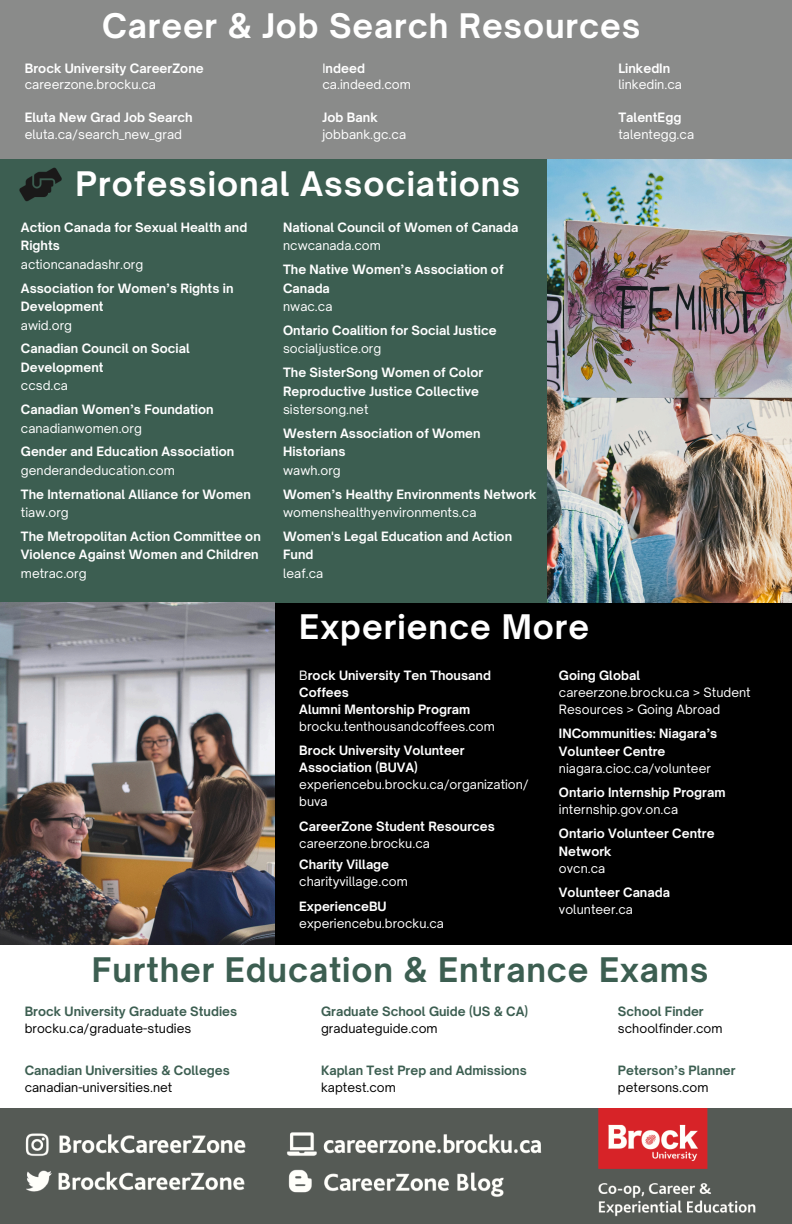
<style>
.page{position:relative;width:792px;height:1224px;background:#fff}
.page>*{position:absolute;margin:0;border:0;box-sizing:border-box;transform-origin:0 0}
.t1{font:700 32.4px "Open Sauce One";letter-spacing:.03em;color:#fff}
.t2{font:700 32.4px "Open Sauce One";letter-spacing:.025em;color:#3c5e51}
.t3{font:700 12.4px/18.4px "Open Sauce One";color:#fff}
.t4{font:12.4px/17px "Open Sauce One";color:#fff}
.t5{font:700 12.4px "Open Sauce One";color:#3c5e51}
.t6{font:12.4px "Open Sauce One";color:#000}
.s1{font-weight:400}
</style>
<div class="page">
<div style="left:0;top:157px;width:552px;height:452px;background:#3c5e51"></div>
<img style="left:548px;top:159px;width:244px;height:444px">
<div style="left:275px;top:603px;width:517px;height:366px;background:#000"></div>
<img style="left:0;top:603px;width:275px;height:342px">
<div style="left:0;top:946px;width:792px;height:150px;background:#fff"></div>
<img style="left:20px;top:167px;width:42px;height:35px">
<div style="left:0;top:0;width:792px;height:159px;background:#8a8b8a"></div>
<img style="left:0;top:1109px;width:792px;height:115px">
<p class="t1" style="left:102px;top:5px;width:540px">Career &amp; Job Search Resources</p>
<p class="t3" style="left:25px;top:59px;width:181px">Brock University CareerZone</p>
<p class="t4" style="left:25px;top:76px;width:133px">careerzone.brocku.ca</p>
<p class="t3" style="left:25px;top:108px;width:169px">Eluta New Grad Job Search</p>
<p class="t4" style="left:25px;top:126px;width:159px">eluta.ca/search_new_grad</p>
<p class="t3" style="left:322px;top:59px;width:44px"><span class="s1">I</span>ndeed</p>
<p class="t4" style="left:322px;top:76px;width:90px">ca.indeed.com</p>
<p class="t3" style="left:322px;top:108px;width:57px">Job Bank</p>
<p class="t4" style="left:322px;top:126px;width:85px">jobbank.gc.ca</p>
<p class="t1" style="left:76px;top:164px;width:446px">Professional Associations</p>
<p class="t3" style="left:21px;top:218px;width:228px">Action Canada for Sexual Health and<br>Rights</p>
<p class="t4" style="left:21px;top:256px;width:124px">actioncanadashr.org</p>
<p class="t3" style="left:21px;top:279px;width:214px">Association for Women’s Rights in<br>Development</p>
<p class="t4" style="left:21px;top:316px;width:53px">awid.org</p>
<p class="t3" style="left:21px;top:339px;width:170px">Canadian Council on Social<br>Development</p>
<p class="t4" style="left:21px;top:377px;width:49px">ccsd.ca</p>
<h1 class="t3" style="left:21px;top:400px;width:194px">Canadian Women’s Foundation</h1>
<p class="t4" style="left:21px;top:419px;width:122px">canadianwomen.org</p>
<p class="t3" style="left:21px;top:442px;width:215px">Gender and Education Association</p>
<p class="t4" style="left:21px;top:462px;width:156px">genderandeducation.com</p>
<p class="t3" style="left:21px;top:485px;width:231px">The International Alliance for Women</p>
<p class="t4" style="left:21px;top:504px;width:49px">tiaw.org</p>
<p class="t3" style="left:21px;top:527px;width:241px">The Metropolitan Action Committee on<br>Violence Against Women and Children</p>
<p class="t4" style="left:21px;top:565px;width:67px">metrac.org</p>
<p class="t3" style="left:283px;top:218px;width:237px">National Council of Women of Canada</p>
<p class="t4" style="left:283px;top:237px;width:99px">ncwcanada.com</p>
<p class="t3" style="left:283px;top:260px;width:222px">The Native Women’s Association of<br>Canada</p>
<p class="t4" style="left:283px;top:298px;width:51px">nwac.ca</p>
<p class="t3" style="left:283px;top:321px;width:215px">Ontario Coalition for Social Justice</p>
<p class="t4" style="left:283px;top:340px;width:100px">socialjustice.org</p>
<p class="t3" style="left:283px;top:363px;width:202px">The SisterSong Women of Color<br>Reproductive Justice Collective</p>
<p class="t4" style="left:283px;top:401px;width:87px">sistersong.net</p>
<p class="t3" style="left:283px;top:424px;width:199px">Western Association of Women</p>
<p class="t3" style="left:283px;top:442px;width:64px">Historians</p>
<p class="t4" style="left:283px;top:462px;width:59px">wawh.org</p>
<p class="t3" style="left:283px;top:485px;width:255px">Women’s Healthy Environments Network</p>
<p class="t4" style="left:283px;top:504px;width:195px">womenshealthyenvironments.ca</p>
<p class="t3" style="left:283px;top:527px;width:231px">Women's Legal Education and Action<br>Fund</p>
<p class="t4" style="left:283px;top:565px;width:42px">leaf.ca</p>
<p class="t1" style="left:299px;top:606px;width:292px">Experience More</p>
<p class="t3" style="left:618px;top:59px;width:53px">LinkedIn</p>
<p class="t4" style="left:618px;top:76px;width:65px">linkedin.ca</p>
<h1 class="t3" style="left:618px;top:108px;width:64px">TalentEgg</h1>
<p class="t4" style="left:618px;top:126px;width:77px">talentegg.ca</p>
<p class="t3" style="left:299px;top:667px;width:193px;line-height:17px"><span class="s1">B</span>rock University Ten Thousand<br>Coffees</p>
<p class="t3" style="left:299px;top:700px;width:173px">Alumni Mentorship Program</p>
<p class="t4" style="left:299px;top:718px;width:197px">brocku.tenthousandcoffees.com</p>
<p class="t3" style="left:299px;top:741px;width:167px">Brock University Volunteer</p>
<p class="t3" style="left:299px;top:758px;width:120px">Association (BUVA)</p>
<p class="t4" style="left:299px;top:776px;width:231px">experiencebu.brocku.ca/organization/ buva</p>
<p class="t3" style="left:299px;top:817px;width:197px">CareerZone Student Resources</p>
<p class="t4" style="left:299px;top:835px;width:132px">careerzone.brocku.ca</p>
<p class="t3" style="left:299px;top:856px;width:91px">Charity Village</p>
<h1 class="t4" style="left:299px;top:873px;width:110px">charityvillage.com</h1>
<p class="t3" style="left:299px;top:897px;width:89px">ExperienceBU</p>
<p class="t4" style="left:299px;top:915px;width:146px">experiencebu.brocku.ca</p>
<p class="t3" style="left:559px;top:666px;width:83px">Going Global</p>
<p class="t4" style="left:559px;top:684px;width:193px">careerzone.brocku.ca &gt; Student</p>
<p class="t4" style="left:559px;top:701px;width:163px">Resources &gt; Going Abroad</p>
<p class="t3" style="left:559px;top:724px;width:160px">INCommunities: Niagara’s</p>
<p class="t3" style="left:559px;top:742px;width:108px">Volunteer Centre</p>
<p class="t4" style="left:559px;top:760px;width:153px">niagara.cioc.ca/volunteer</p>
<p class="t3" style="left:559px;top:783px;width:168px">Ontario Internship Program</p>
<p class="t4" style="left:559px;top:801px;width:121px">internship.gov.on.ca</p>
<p class="t3" style="left:559px;top:824px;width:157px">Ontario Volunteer Centre</p>
<p class="t3" style="left:559px;top:842px;width:54px">Network</p>
<p class="t4" style="left:559px;top:859px;width:48px">ovcn.ca</p>
<p class="t3" style="left:559px;top:883px;width:113px">Volunteer Canada</p>
<p class="t4" style="left:559px;top:901px;width:76px">volunteer.ca</p>
<p class="t2" style="left:92px;top:949px;width:618px">Further Education &amp; Entrance Exams</p>
<p class="t5" style="left:25px;top:1004px;width:214px">Brock University Graduate Studies</p>
<p class="t6" style="left:25px;top:1021px;width:168px">brocku.ca/graduate-studies</p>
<p class="t5" style="left:25px;top:1062px;width:207px">Canadian Universities &amp; Colleges</p>
<p class="t6" style="left:25px;top:1080px;width:149px">canadian-universities.net</p>
<p class="t5" style="left:321px;top:1004px;width:209px">Graduate School Guide (US &amp; CA)</p>
<p class="t6" style="left:321px;top:1021px;width:118px">graduateguide.com</p>
<p class="t5" style="left:321px;top:1062px;width:207px">Kaplan Test Prep and Admissions</p>
<p class="t6" style="left:321px;top:1080px;width:76px">kaptest.com</p>
<p class="t5" style="left:618px;top:1004px;width:87px">School Finder</p>
<p class="t6" style="left:618px;top:1021px;width:106px">schoolfinder.com</p>
<p class="t5" style="left:618px;top:1062px;width:119px">Peterson’s Planner</p>
<p class="t6" style="left:618px;top:1080px;width:92px">petersons.com</p>
</div>
